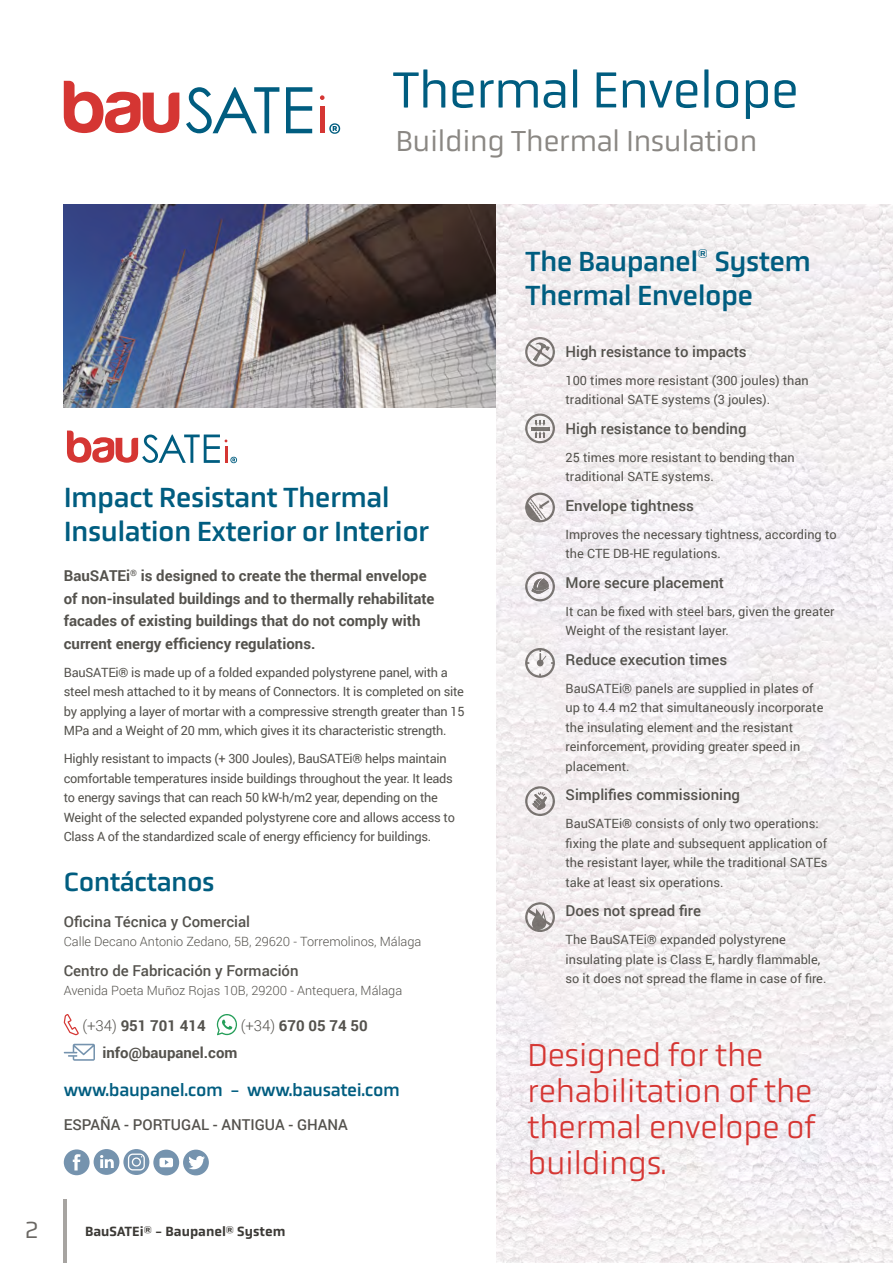
<style>
.page{position:relative;width:893px;height:1263px;background:#fff}
.page>*{position:absolute;margin:0;border:0;box-sizing:border-box;transform-origin:0 0}
.t1{font:52.5px "Obvia";letter-spacing:-.025em;color:#005d80}
.t2{font:300 33px/36px "Obvia";letter-spacing:-.02em;color:#d53633}
.t3{font:30px "Obvia";letter-spacing:-.02em;color:#8a8783}
.t4{font:28.5px/34.5px "Obvia";letter-spacing:-.02em;color:#005d80}
.t5{font:27px "Obvia";letter-spacing:-.02em;color:#005d80}
.t6{font:24px "Obvia";color:#6a6763}
.t7{font:18px "Obvia";letter-spacing:-.02em;color:#005d80}
.t8{font:500 15px "Roboto";color:#54524d}
.t9{font:700 15px/22.5px "Roboto";color:#54524d}
.t10{font:500 13.65px "Obvia";color:#3c3a36}
.t11{font:12.75px/19.5px "Roboto";color:#54524d}
.t12{font:12.75px/19.5px "Roboto";letter-spacing:-.02em;color:#54524d}
.t13{font:300 12.75px "Roboto";color:#54524d}
.s1{font-weight:300}
</style>
<div class="page">
<hr style="left:64px;top:1199px;width:3px;height:64px;background:#a7a4a1">
<svg style="left:64px;top:1014px;width:15px;height:21px"></svg>
<svg style="left:217px;top:1014px;width:20px;height:21px"></svg>
<svg style="left:64px;top:1044px;width:31px;height:17px"></svg>
<svg style="left:64px;top:1149px;width:55px;height:26px"></svg>
<svg style="left:153px;top:1149px;width:56px;height:26px"></svg>
<svg style="left:123px;top:1149px;width:26px;height:26px"></svg>
<svg style="left:128px;top:1153px;width:17px;height:17px"></svg>
<img style="left:64px;top:204px;width:432px;height:203px">
<img style="left:496px;top:204px;width:397px;height:1059px">
<svg style="left:525px;top:648px;width:30px;height:30px"></svg>
<svg style="left:525px;top:414px;width:30px;height:29px"></svg>
<svg style="left:525px;top:902px;width:30px;height:30px"></svg>
<svg style="left:525px;top:786px;width:30px;height:30px"></svg>
<svg style="left:525px;top:337px;width:30px;height:30px"></svg>
<svg style="left:525px;top:493px;width:30px;height:30px"></svg>
<svg style="left:525px;top:572px;width:30px;height:30px"></svg>
<svg style="left:67px;top:431px;width:170px;height:32px"></svg>
<svg style="left:329px;top:123px;width:11px;height:11px"></svg>
<svg style="left:64px;top:81px;width:115px;height:52px"></svg>
<svg style="left:186px;top:87px;width:93px;height:46px"></svg>
<svg style="left:286px;top:87px;width:26px;height:46px"></svg>
<hr style="left:320px;top:106px;width:4px;height:27px;background:#d53633">
<svg style="left:320px;top:95px;width:5px;height:5px"></svg>
<h1 class="t1" style="left:392px;top:59px;width:408px">Thermal Envelope</h1>
<h3 class="t3" style="left:395px;top:124px;width:363px">Building Thermal Insulation</h3>
<h3 class="t4" style="left:64px;top:480px;width:367px">Impact Resistant Thermal<br>Insulation Exterior or Interior</h3>
<p class="t9" style="left:64px;top:564px;width:372px">BauSATEi<sup>®</sup> is designed to create the thermal envelope of non-insulated buildings and to thermally rehabilitate facades of existing buildings that do not comply with current energy efficiency regulations.</p>
<p class="t12" style="left:64px;top:662px;width:402px">BauSATEi® is made up of a folded expanded polystyrene panel, with a steel mesh attached to it by means of Connectors. It is completed on site by applying a layer of mortar with a compressive strength greater than 15<br>MPa and a Weight of 20 mm, which gives it its characteristic strength.</p>
<p class="t12" style="left:64px;top:748px;width:393px">Highly resistant to impacts (+ 300 Joules), BauSATEi® helps maintain comfortable temperatures inside buildings throughout the year. It leads to energy savings that can reach 50 kW-h/m2 year, depending on the Weight of the selected expanded polystyrene core and allows access to Class A of the standardized scale of energy efficiency for buildings.</p>
<h3 class="t5" style="left:64px;top:866px;width:152px">Contáctanos</h3>
<p class="t8" style="left:64px;top:911px;width:188px">Oficina Técnica y Comercial</p>
<p class="t13" style="left:64px;top:933px;width:359px">Calle Decano Antonio Zedano, 5B, 29620 - Torremolinos, Málaga</p>
<p class="t8" style="left:64px;top:960px;width:236px">Centro de Fabricación y Formación</p>
<p class="t13" style="left:64px;top:982px;width:340px">Avenida Poeta Muñoz Rojas 10B, 29200 - Antequera, Málaga</p>
<p class="t9" style="left:82px;top:1013px;width:125px"><span class="s1">(+34)</span> 951 701 414</p>
<p class="t9" style="left:241px;top:1013px;width:128px"><span class="s1">(+34)</span> 670 05 74 50</p>
<p class="t9" style="left:102px;top:1040px;width:137px">info@baupanel.com</p>
<h3 class="t7" style="left:64px;top:1079px;width:338px">www.baupanel.com - www.bausatei.com</h3>
<p class="t8" style="left:64px;top:1114px;width:286px">ESPAÑA - PORTUGAL - ANTIGUA - GHANA</p>
<h3 class="t6" style="left:25px;top:1216px;width:15px">2</h3>
<p class="t10" style="left:85px;top:1223px;width:202px">BauSATEi® - Baupanel® System</p>
<h3 class="t4" style="left:525px;top:244px;width:287px">The Baupanel<sup>®</sup> System<br>Thermal Envelope</h3>
<p class="t8" style="left:566px;top:341px;width:183px">High resistance to impacts</p>
<p class="t11" style="left:566px;top:370px;width:245px">100 times more resistant (300 joules) than traditional SATE systems (3 joules).</p>
<p class="t8" style="left:566px;top:418px;width:183px">High resistance to bending</p>
<p class="t11" style="left:566px;top:447px;width:231px">25 times more resistant to bending than traditional SATE systems.</p>
<p class="t8" style="left:566px;top:495px;width:130px">Envelope tightness</p>
<p class="t11" style="left:566px;top:524px;width:273px">Improves the necessary tightness, according to the CTE DB-HE regulations.</p>
<p class="t8" style="left:566px;top:572px;width:160px">More secure placement</p>
<p class="t11" style="left:566px;top:601px;width:270px">It can be fixed with steel bars, given the greater<br>Weight of the resistant layer.</p>
<p class="t8" style="left:566px;top:649px;width:163px">Reduce execution times</p>
<p class="t11" style="left:566px;top:678px;width:259px">BauSATEi® panels are supplied in plates of up to 4.4 m2 that simultaneously incorporate the insulating element and the resistant reinforcement, providing greater speed in placement.</p>
<p class="t8" style="left:566px;top:784px;width:176px">Simplifies commissioning</p>
<p class="t11" style="left:566px;top:813px;width:263px">BauSATEi® consists of only two operations: fixing the plate and subsequent application of the resistant layer, while the traditional SATEs take at least six operations.</p>
<p class="t8" style="left:566px;top:900px;width:137px">Does not spread fire</p>
<p class="t11" style="left:566px;top:929px;width:262px">The BauSATEi® expanded polystyrene insulating plate is Class E, hardly flammable, so it does not spread the flame in case of fire.</p>
<h2 class="t2" style="left:527px;top:1036px;width:290px">Designed for the rehabilitation of the thermal envelope of buildings.</h2>
</div>
